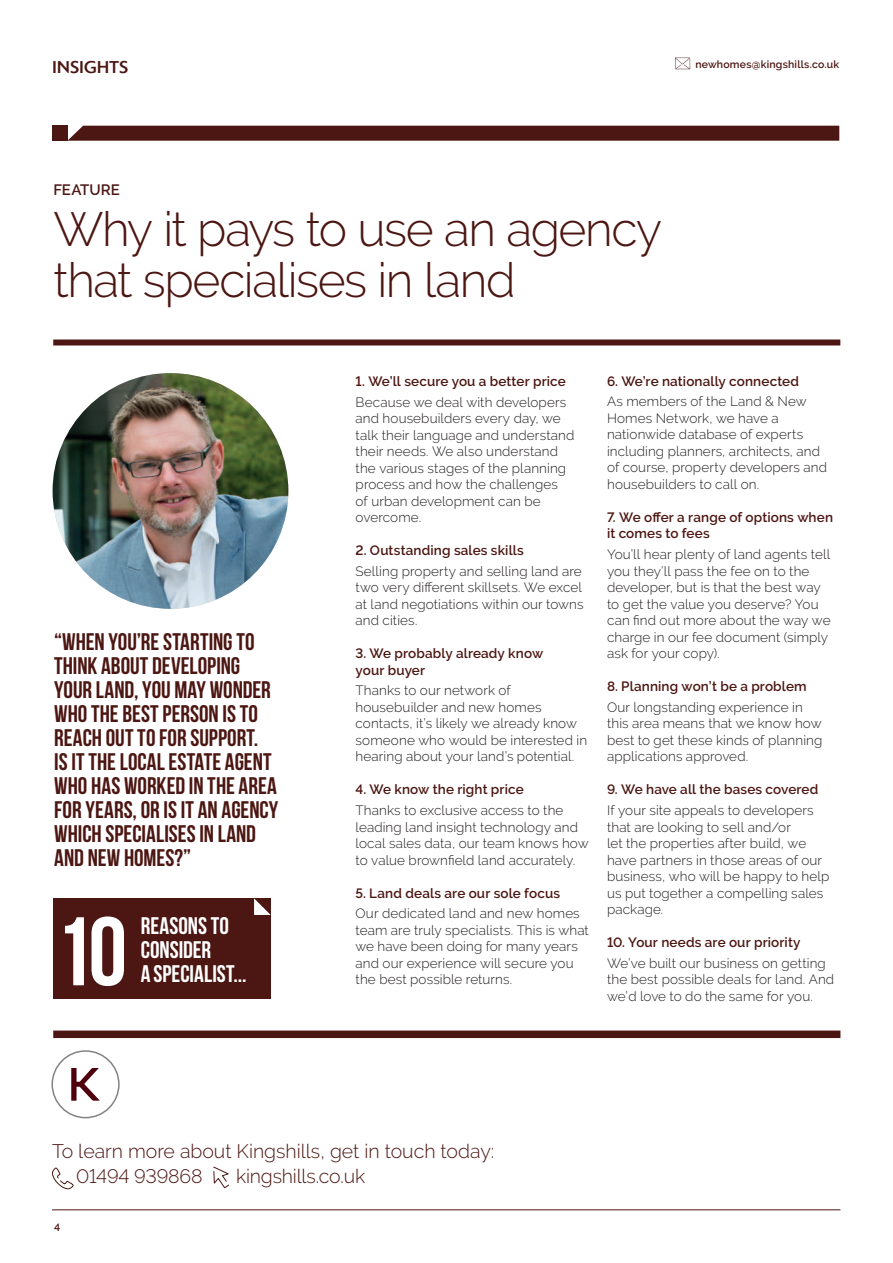
<style>
.page{position:relative;width:893px;height:1263px;background:#fff}
.page>*{position:absolute;margin:0;border:0;box-sizing:border-box;transform-origin:0 0}
.t1{font:700 97.2px "Bebas Neue";color:#fff}
.t2{font:300 48px/51px "Raleway";letter-spacing:-.035em;color:#4c1612}
.t3{font:700 24px/24px "Bebas Neue";color:#4c1612}
.t4{font:700 24px/24px "Bebas Neue";color:#fff}
.t5{font:300 19.5px/25.5px "Raleway";color:#4c1612}
.t6{font:16.8px "Delta";letter-spacing:.025em;color:#4c1612}
.t7{font:600 15px "Raleway";letter-spacing:.005em;color:#4c1612}
.t8{font:300 13.5px/16.5px "Raleway";letter-spacing:.01em;color:#231f20}
.t9{font:600 13.5px/16.5px "Raleway";letter-spacing:.01em;color:#4c1612}
.t10{font:600 10.5px "Raleway";letter-spacing:.02em;color:#4c1612}
.s1{font-weight:400}
</style>
<div class="page">
<hr style="left:52px;top:1209px;width:788px;height:1px;background:#4c1612">
<div style="left:52px;top:126px;width:15px;height:15px;background:#4c1612"></div>
<svg style="left:67px;top:126px;width:772px;height:15px;background:#511c18"></svg>
<svg style="left:675px;top:58px;width:16px;height:11px"></svg>
<svg style="left:52px;top:1167px;width:22px;height:22px"></svg>
<svg style="left:213px;top:1166px;width:17px;height:23px"></svg>
<div style="left:53px;top:339px;width:787px;height:6px;background:#4c1612"></div>
<div style="left:53px;top:1030px;width:787px;height:8px;background:#4c1612"></div>
<div style="left:53px;top:898px;width:218px;height:101px;background:#4c1612"></div>
<svg style="left:254px;top:898px;width:17px;height:17px"></svg>
<img style="left:53px;top:373px;width:235px;height:236px;border-radius:118px">
<svg style="left:52px;top:1050px;width:68px;height:68px"></svg>
<p class="t6" style="left:52px;top:57px;width:78px">INSIGHTS</p>
<p class="t10" style="left:695px;top:58px;width:145px">newhomes@kingshills.co.uk</p>
<p class="t7" style="left:53px;top:181px;width:68px">FEATURE</p>
<h2 class="t2" style="left:53px;top:203px;width:610px">Why it pays to use an agency that specialises in land</h2>
<p class="t3" style="left:54px;top:629px;width:226px">“WHEN YOU’RE STARTING TO<br>THINK ABOUT DEVELOPING<br>YOUR LAND, YOU MAY WONDER<br>WHO THE BEST PERSON IS TO<br>REACH OUT TO FOR SUPPORT.<br>IS IT THE LOCAL ESTATE AGENT<br>WHO HAS WORKED IN THE AREA<br>FOR YEARS, OR IS IT AN AGENCY<br>WHICH SPECIALISES IN LAND<br>AND NEW HOMES?”</p>
<h1 class="t1" style="left:54px;top:898px;width:74px">10</h1>
<h3 class="t4" style="left:141px;top:913px;width:107px">REASONS TO<br>CONSIDER<br>A SPECIALIST..<span class="s1">.</span></h3>
<p class="t9" style="left:356px;top:373px;width:212px">1. We’ll secure you a better price</p>
<p class="t8" style="left:356px;top:393px;width:220px">Because we deal with developers and housebuilders every day, we talk their language and understand their needs. We also understand the various stages of the planning process and how the challenges<br>of urban development can be overcome.</p>
<p class="t9" style="left:356px;top:542px;width:170px">2. Outstanding sales skills</p>
<p class="t8" style="left:356px;top:563px;width:229px">Selling property and selling land are two very different skillsets. We excel at land negotiations within our towns and cities.</p>
<p class="t9" style="left:356px;top:645px;width:189px">3. We probably already know your buyer</p>
<p class="t8" style="left:356px;top:682px;width:233px">Thanks to our network of housebuilder and new homes contacts, it’s likely we already know someone who would be interested in hearing about your land’s potential.</p>
<p class="t9" style="left:356px;top:781px;width:170px">4. We know the right price</p>
<p class="t8" style="left:356px;top:802px;width:235px">Thanks to exclusive access to the leading land insight technology and local sales data, our team knows how to value brownfield land accurately.</p>
<p class="t9" style="left:356px;top:885px;width:206px">5. Land deals are our sole focus</p>
<p class="t8" style="left:356px;top:905px;width:235px">Our dedicated land and new homes team are truly specialists. This is what we have been doing for many years and our experience will secure you the best possible returns.</p>
<p class="t9" style="left:607px;top:373px;width:194px">6. We’re nationally connected</p>
<p class="t8" style="left:607px;top:393px;width:222px">As members of the Land &amp; New<br>Homes Network, we have a nationwide database of experts including planners, architects, and of course, property developers and housebuilders to call on.</p>
<p class="t9" style="left:607px;top:509px;width:228px">7. We offer a range of options when it comes to fees</p>
<p class="t8" style="left:607px;top:546px;width:225px">You’ll hear plenty of land agents tell you they’ll pass the fee on to the developer, but is that the best way to get the value you deserve? You can find out more about the way we charge in our fee document (simply ask for your copy).</p>
<p class="t9" style="left:607px;top:678px;width:201px">8. Planning won’t be a problem</p>
<p class="t8" style="left:607px;top:699px;width:217px">Our longstanding experience in this area means that we know how best to get these kinds of planning applications approved.</p>
<p class="t9" style="left:607px;top:781px;width:213px">9. We have all the bases covered</p>
<p class="t8" style="left:607px;top:802px;width:224px">If your site appeals to developers that are looking to sell and/or<br>let the properties after build, we have partners in those areas of our business, who will be happy to help us put together a compelling sales package.</p>
<p class="t9" style="left:607px;top:934px;width:195px">10. Your needs are our priority</p>
<p class="t8" style="left:607px;top:955px;width:229px">We’ve built our business on getting the best possible deals for land. And we’d love to do the same for you.</p>
<h3 class="t5" style="left:76px;top:1138px;width:420px;text-indent:-24px">To learn more about Kingshills, get in touch today:<br>01494 939868</h3>
<h3 class="t5" style="left:236px;top:1164px;width:131px">kingshills.co.uk</h3>
<p class="t10" style="left:54px;top:1221px;width:8px">4</p>
</div>
